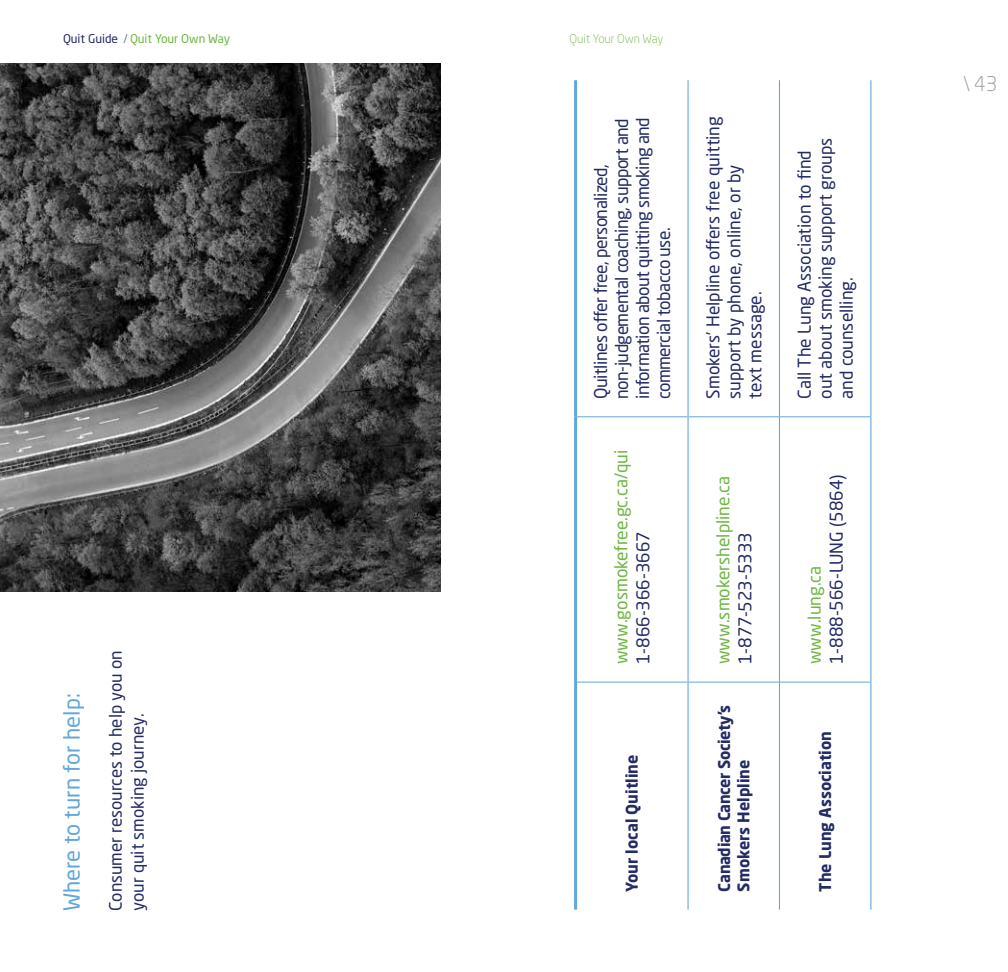
<style>
.page{position:relative;width:1008px;height:972px;background:#fff}
.page>*{position:absolute;margin:0;border:0;box-sizing:border-box;transform-origin:0 0}
.t1{font:22px "Neo Sans Pro";color:#62a6db}
.t2{font:300 20px "Neo Sans Pro";color:#939598}
.t3{font:17.6px/21px "Neo Sans Pro";color:#232c64}
.t4{font:17.6px/21px "Neo Sans Pro";letter-spacing:-.03em;color:#232c64}
.t5{font:17.6px "Neo Sans Pro";color:#6eb744}
.t6{font:17px/22px "Neo Sans Pro";color:#232c64}
.t7{font:700 16px/19.2px "Neo Sans Std";letter-spacing:-.02em;color:#232c64}
.t8{font:700 16px "Neo Sans Std";color:#232c64}
.t9{font:12px "Neo Sans Pro";color:#6eb744}
.t10{font:300 12px "Neo Sans Pro";color:#6eb744}
.s1{color:#232c64}
.s2{font-weight:300;color:#232c64}
</style>
<div class="page">
<img style="left:0;top:63px;width:441px;height:529px">
<hr style="left:780px;top:682px;width:90px;height:1px;background:#62a6db">
<hr style="left:780px;top:416px;width:90px;height:1px;background:#62a6db">
<hr style="left:689px;top:682px;width:90px;height:1px;background:#62a6db">
<hr style="left:689px;top:416px;width:90px;height:1px;background:#62a6db">
<hr style="left:870px;top:682px;width:1px;height:228px;background:#62a6db">
<hr style="left:870px;top:417px;width:1px;height:265px;background:#62a6db">
<hr style="left:870px;top:80px;width:1px;height:337px;background:#62a6db">
<hr style="left:577px;top:682px;width:111px;height:1px;background:#62a6db">
<hr style="left:577px;top:416px;width:111px;height:1px;background:#62a6db">
<hr style="left:574px;top:682px;width:3px;height:228px;background:#62a6db">
<hr style="left:574px;top:417px;width:3px;height:265px;background:#62a6db">
<hr style="left:574px;top:80px;width:3px;height:337px;background:#62a6db">
<hr style="left:688px;top:682px;width:1px;height:228px;background:#62a6db">
<hr style="left:688px;top:417px;width:1px;height:265px;background:#62a6db">
<hr style="left:688px;top:80px;width:1px;height:337px;background:#62a6db">
<hr style="left:779px;top:682px;width:1px;height:228px;background:#62a6db">
<hr style="left:779px;top:417px;width:1px;height:265px;background:#62a6db">
<hr style="left:779px;top:80px;width:1px;height:337px;background:#62a6db">
<p class="t9" style="left:63px;top:31px;width:169px"><span class="s1">Quit Guide</span> <span class="s2">/</span> Quit Your Own Way</p>
<p class="t1" style="left:58px;top:911px;width:219px;rotate:-90deg">Where to turn for help:</p>
<p class="t6" style="left:104px;top:911px;width:262px;rotate:-90deg">Consumer resources to help you on your quit smoking journey.</p>
<p class="t10" style="left:570px;top:31px;width:95px">Quit Your Own Way</p>
<p class="t4" style="left:590px;top:399px;width:283px;rotate:-90deg">Quitlines offer free, personalized, non-judgemental coaching, support and information about quitting smoking and commercial tobacco use.</p>
<p class="t5" style="left:610px;top:664px;width:216px;rotate:-90deg">www.gosmokefree.gc.ca/qui</p>
<p class="t3" style="left:632px;top:664px;width:134px;rotate:-90deg">1-866-366-3667</p>
<p class="t8" style="left:622px;top:892px;width:139px;rotate:-90deg">Your local Quitline</p>
<p class="t3" style="left:702px;top:399px;width:284px;rotate:-90deg">Smokers’ Helpline offers free quitting support by phone, online, or by<br>text message.</p>
<p class="t5" style="left:712px;top:664px;width:190px;rotate:-90deg">www.smokershelpline.ca</p>
<p class="t3" style="left:734px;top:664px;width:133px;rotate:-90deg">1-877-523-5333</p>
<p class="t7" style="left:714px;top:892px;width:188px;rotate:-90deg">Canadian Cancer Society’s<br>Smokers Helpline</p>
<p class="t3" style="left:794px;top:399px;width:262px;rotate:-90deg">Call The Lung Association to find out about smoking support groups and counselling.</p>
<p class="t3" style="left:826px;top:664px;width:191px;rotate:-90deg">1-888-566-LUNG (5864)</p>
<p class="t5" style="left:804px;top:664px;width:100px;rotate:-90deg">www.lung.ca</p>
<p class="t8" style="left:815px;top:892px;width:162px;rotate:-90deg">The Lung Association</p>
<p class="t2" style="left:963px;top:72px;width:36px">\ 43</p>
</div>
